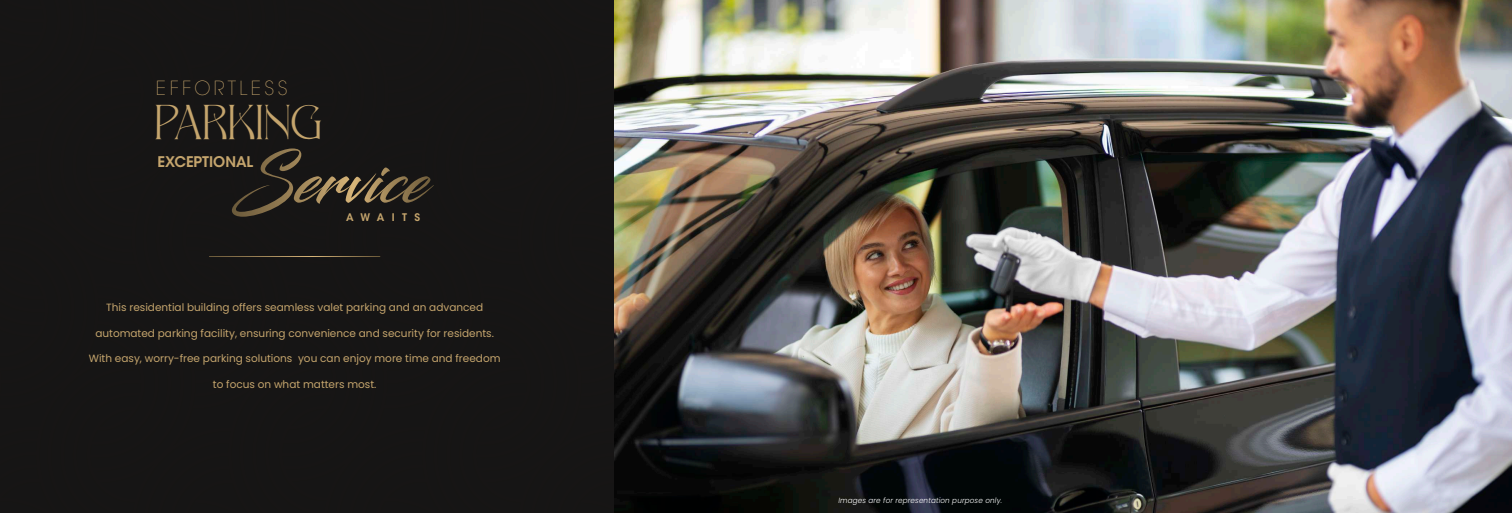
<style>
.page{position:relative;width:1512px;height:513px;background:#fff}
.page>*{position:absolute;margin:0;border:0;box-sizing:border-box;transform-origin:0 0}
.t1{font:41.03px "Badoga";color:#c5a56d}
.t2{font:200 19.35px "ITC Avant Garde Std";letter-spacing:.18em;color:#c5a56d}
.t3{font:600 14.62px "ITC Avant Garde Std";color:#c5a56d}
.t4{font:10.5px "Poppins";color:#c5a56d}
.t5{font:600 10.43px "ITC Avant Garde Std";letter-spacing:.72em;color:#c5a56d}
.t6{font:italic 300 7.5px "Poppins";letter-spacing:.02em;color:#fff;scale:.96 1}
</style>
<div class="page">
<div style="left:0;top:0;width:670px;height:513px;background:#161515"></div>
<img style="left:762px;top:0;width:750px;height:513px">
<img style="left:615px;top:0;width:147px;height:513px">
<svg style="left:232px;top:148px;width:202px;height:69px"></svg>
<hr style="left:209px;top:256px;width:171px;height:1px;background:#fff">
<h2 class="t2" style="left:156px;top:77px;width:133px">EFFORTLESS</h2>
<h1 class="t1" style="left:156px;top:93px;width:169px">PARKING</h1>
<h3 class="t3" style="left:157px;top:153px;width:97px">EXCEPTIONAL</h3>
<p class="t5" style="left:346px;top:211px;width:75px">AWAITS</p>
<p class="t4" style="left:106px;top:302px;width:379px">This residential building offers seamless valet parking and an advanced</p>
<p class="t4" style="left:95px;top:327px;width:400px">automated parking facility, ensuring convenience and security for residents.</p>
<p class="t4" style="left:89px;top:353px;width:413px">With easy, worry-free parking solutions you can enjoy more time and freedom</p>
<p class="t4" style="left:213px;top:378px;width:165px">to focus on what matters most.</p>
<p class="t6" style="left:838px;top:496px;width:172px">Images are for representation purpose only.</p>
</div>
